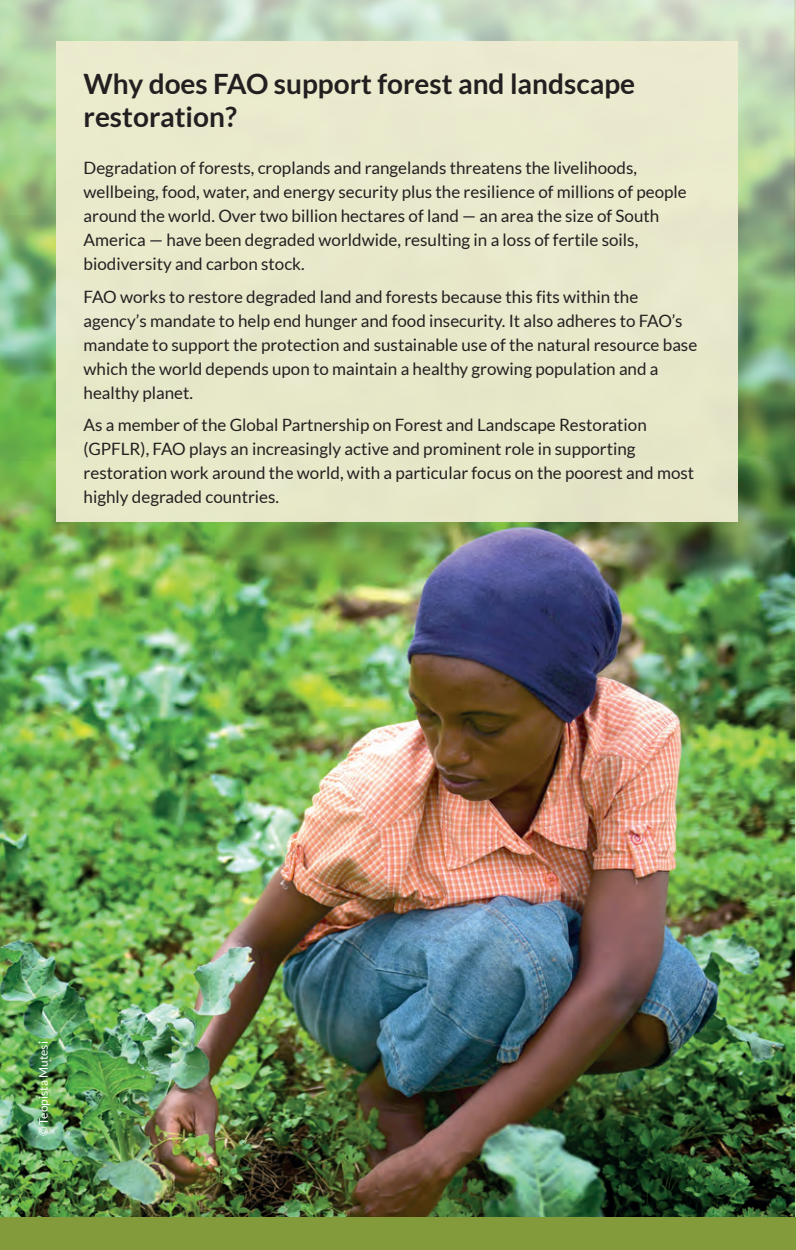
<style>
.page{position:relative;width:796px;height:1250px;background:#fff}
.page>*{position:absolute;margin:0;border:0;box-sizing:border-box;transform-origin:0 0}
.t1{font:700 28px/33.6px "Lato";color:#231f20}
.t2{font:17px/24px "Lato";color:#231f20}
.t3{font:12px "Lato";color:#fff}
</style>
<div class="page">
<img style="left:0;top:0;width:794px;height:1216px">
<div style="left:57px;top:41px;width:680px;height:481px;background:#e8e9cb"></div>
<div style="left:0;top:1216px;width:795px;height:33px;background:#839b3a"></div>
<svg style="left:794px;top:0;width:2px;height:1250px;background:#a1b186"></svg>
<h1 class="t1" style="left:83px;top:66px;width:553px">Why does FAO support forest and landscape restoration?</h1>
<p class="t2" style="left:83px;top:156px;width:604px">Degradation of forests, croplands and rangelands threatens the livelihoods, wellbeing, food, water, and energy security plus the resilience of millions of people around the world. Over two billion hectares of land — an area the size of South America — have been degraded worldwide, resulting in a loss of fertile soils, biodiversity and carbon stock.</p>
<p class="t2" style="left:83px;top:284px;width:615px">FAO works to restore degraded land and forests because this fits within the agency’s mandate to help end hunger and food insecurity. It also adheres to FAO’s mandate to support the protection and sustainable use of the natural resource base which the world depends upon to maintain a healthy growing population and a healthy planet.</p>
<p class="t2" style="left:83px;top:413px;width:611px">As a member of the Global Partnership on Forest and Landscape Restoration (GPFLR), FAO plays an increasingly active and prominent role in supporting restoration work around the world, with a particular focus on the poorest and most highly degraded countries.</p>
<p class="t3" style="left:37px;top:1136px;width:97px;rotate:-90deg">© Teopista Mutesi</p>
</div>
